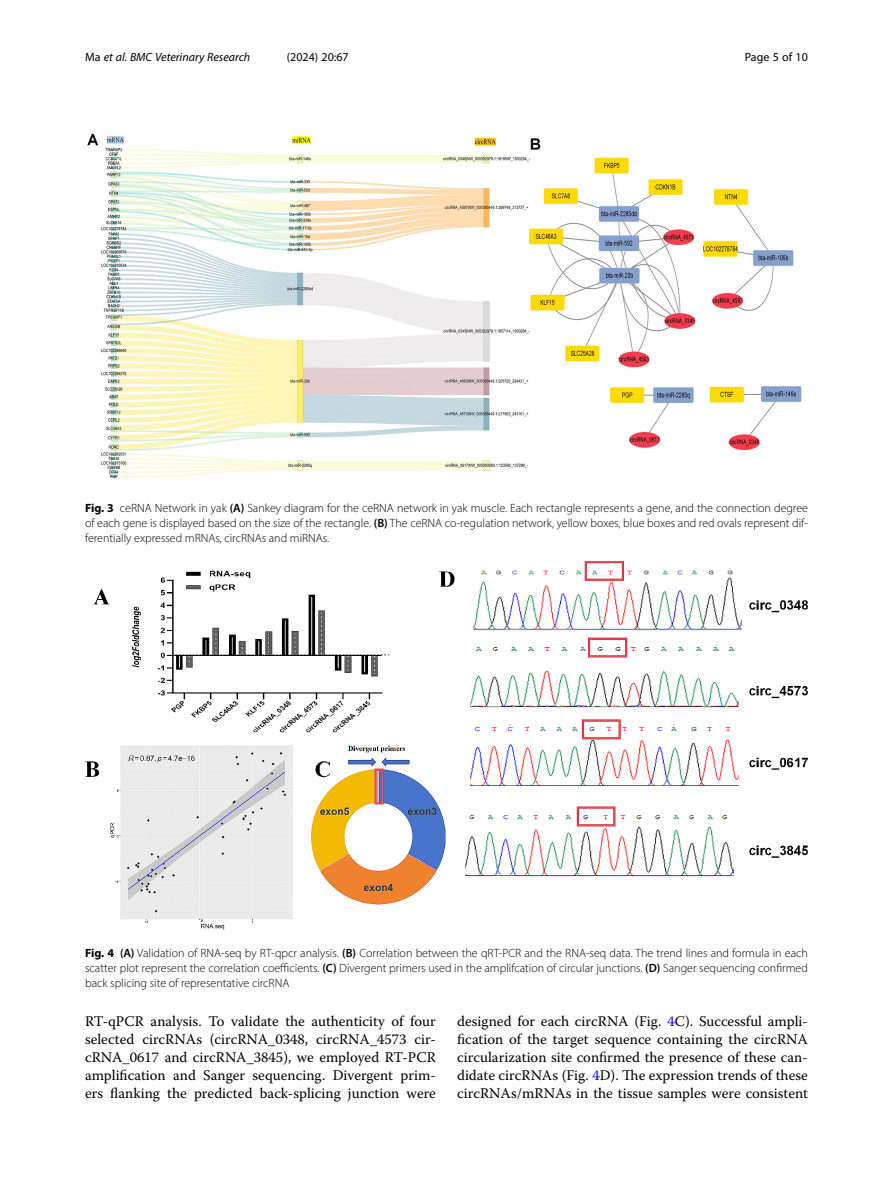
<style>
.page{position:relative;width:893px;height:1191px;background:#fff}
.page>*{position:absolute;margin:0;border:0;box-sizing:border-box;transform-origin:0 0}
.Body_Text{font:14.7px/18px "Warnock Pro";color:#000;text-align:justify}
.Figure_Caption{font:300 12px/15px "Myriad Pro";color:#000;text-align:justify}
.t1{font:italic 12px "Myriad Pro";color:#000}
.t2{font:12px "Myriad Pro";color:#000}
.s1{font-style:normal}
.s2{font-weight:700}
.s3{font-weight:600}
.s4{color:#00f}
</style>
<div class="page">
<img style="left:85px;top:561px;width:723px;height:368px">
<img style="left:87px;top:133px;width:715px;height:346px">
<p class="t1" style="left:85px;top:50px;width:167px"><span class="s1">Ma</span> et al. BMC Veterinary Research</p>
<p class="t2" style="left:287px;top:50px;width:63px">(2024) 20:67</p>
<p class="t2" style="left:745px;top:50px;width:65px">Page 5 of 10</p>
<p class="Figure_Caption" style="left:85px;top:500px;width:724px"><span class="s2">Fig. 3</span> ceRNA Network in yak <span class="s3">(A)</span> Sankey diagram for the ceRNA network in yak muscle. Each rectangle represents a gene, and the connection degree of each gene is displayed based on the size of the rectangle. <span class="s3">(B)</span> The ceRNA co-regulation network, yellow boxes, blue boxes and red ovals represent dif&shy;ferentially expressed mRNAs, circRNAs and miRNAs.</p>
<p class="Figure_Caption" style="left:85px;top:945px;width:724px"><span class="s2">Fig. 4</span> <span class="s3">(A)</span> Validation of RNA-seq by RT-qpcr analysis. <span class="s3">(B)</span> Correlation between the qRT-PCR and the RNA-seq data. The trend lines and formula in each scatter plot represent the correlation coefficients. <span class="s3">(C)</span> Divergent primers used in the amplifcation of circular junctions. <span class="s3">(D)</span> Sanger sequencing confirmed back splicing site of representative circRNA</p>
<p class="Body_Text" style="left:85px;top:1012px;width:352px">RT-qPCR analysis. To validate the authenticity of four selected circRNAs (circRNA_0348, circRNA_4573 cir&shy;cRNA_0617 and circRNA_3845), we employed RT-PCR amplification and Sanger sequencing. Divergent prim&shy;ers flanking the predicted back-splicing junction were</p>
<p class="Body_Text" style="left:457px;top:1012px;width:352px">designed for each circRNA (Fig. <span class="s4">4</span>C). Successful ampli&shy;fication of the target sequence containing the circRNA circularization site confirmed the presence of these can&shy;didate circRNAs (Fig. <span class="s4">4</span>D). The expression trends of these circRNAs/mRNAs in the tissue samples were consistent</p>
</div>
